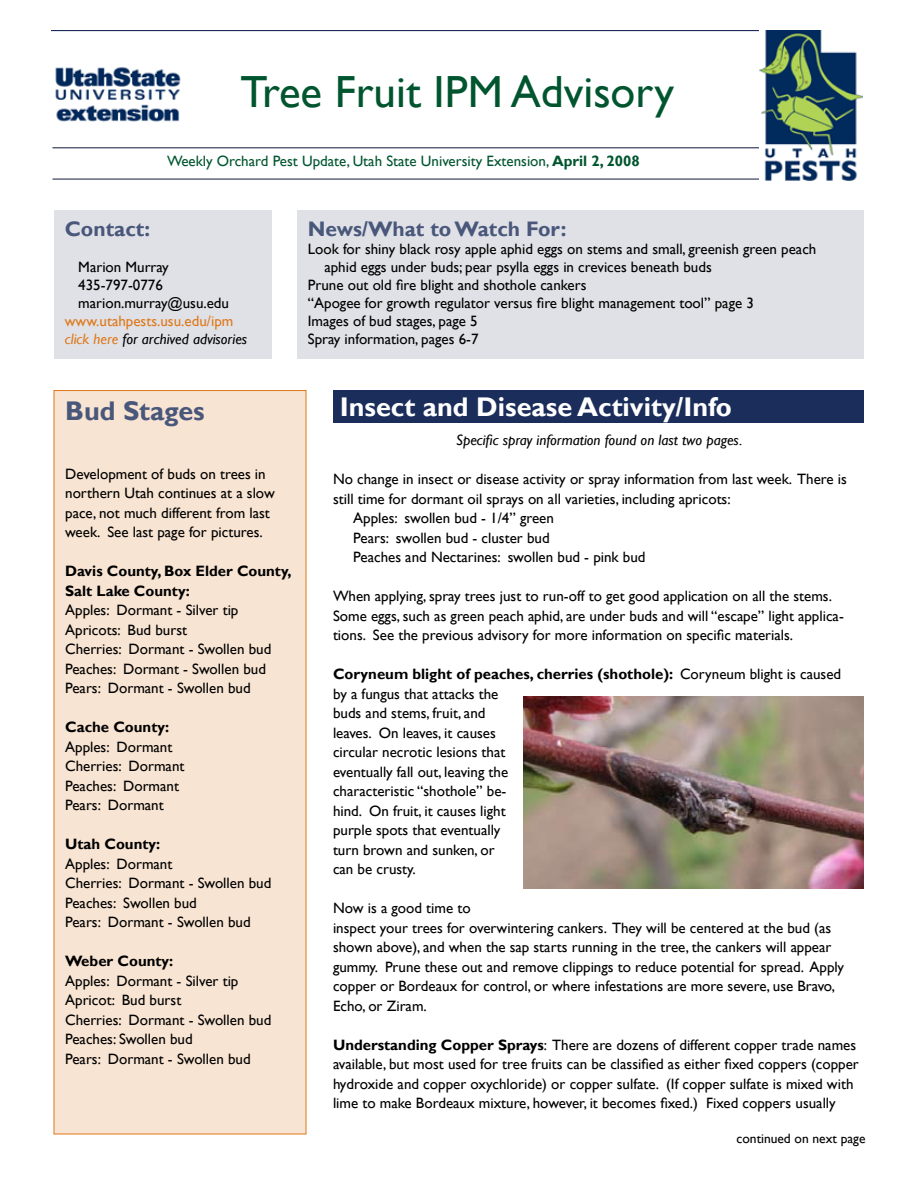
<style>
.page{position:relative;width:918px;height:1188px;background:#fff}
.page>*{position:absolute;margin:0;border:0;box-sizing:border-box;transform-origin:0 0}
.t1{font:45px "Gill Sans";color:#00552f}
.t2{font:700 27px "Gill Sans";color:#fff}
.t3{font:700 27px "Gill Sans";color:#49577b}
.t4{font:700 21px "Gill Sans";color:#49577b}
.t5{font:15px/19.5px "Gill Sans";color:#000}
.t6{font:700 15px/19.5px "Gill Sans";color:#000}
.t7{font:15px "Gill Sans";color:#00552f}
.t8{font:15px/18px "Gill Sans";color:#de791c}
.t9{font:italic 15px "Gill Sans";color:#000}
.t10{font:13.5px "Gill Sans";color:#000}
.s1{font-weight:700}
.s2{font-style:italic}
.s3{font-style:italic;color:#000}
</style>
<div class="page">
<div style="left:54px;top:391px;width:252px;height:743px;background:#f8e4d2"></div>
<hr style="left:52px;top:148px;width:711px;height:1px;background:#0f173c">
<hr style="left:52px;top:179px;width:711px;height:1px;background:#0f173c">
<img style="left:759px;top:31px;width:103px;height:150px">
<hr style="left:51px;top:30px;width:708px;height:1px;background:#1b2d5a">
<div style="left:54px;top:211px;width:218px;height:148px;background:#e0e1e6"></div>
<img style="left:55px;top:67px;width:126px;height:55px">
<div style="left:297px;top:211px;width:567px;height:148px;background:#e0e1e6"></div>
<div style="left:333px;top:390px;width:531px;height:32px;background:#1b2d5a"></div>
<img style="left:524px;top:697px;width:340px;height:191px">
<h1 class="t1" style="left:241px;top:65px;width:435px">Tree Fruit IPM Advisory</h1>
<p class="t7" style="left:167px;top:153px;width:474px">Weekly Orchard Pest Update, Utah State University Extension, <span class="s1">April 2, 2008</span></p>
<h3 class="t4" style="left:65px;top:217px;width:87px">Contact:</h3>
<p class="t5" style="left:78px;top:258px;width:152px;line-height:18px">Marion Murray<br>435-797-0776 marion.murray@usu.edu</p>
<p class="t8" style="left:65px;top:312px;width:184px">www.utahpests.usu.edu/ipm <span class="s2">click here</span> <span class="s3">for archived advisories</span></p>
<h3 class="t4" style="left:308px;top:217px;width:260px">News/What to Watch For:</h3>
<p class="t5" style="left:308px;top:240px;width:510px">Look for shiny black rosy apple aphid eggs on stems and small, greenish green peach</p>
<p class="t5" style="left:324px;top:258px;width:389px">aphid eggs under buds; pear psylla eggs in crevices beneath buds</p>
<p class="t5" style="left:308px;top:276px;width:280px">Prune out old fire blight and shothole cankers</p>
<p class="t5" style="left:308px;top:294px;width:448px">“Apogee for growth regulator versus fire blight management tool” page 3</p>
<p class="t5" style="left:308px;top:312px;width:171px">Images of bud stages, page 5</p>
<p class="t5" style="left:308px;top:330px;width:172px">Spray information, pages 6-7</p>
<h2 class="t3" style="left:65px;top:395px;width:141px">Bud Stages</h2>
<p class="t5" style="left:65px;top:464px;width:211px">Development of buds on trees in northern Utah continues at a slow pace, not much different from last week. See last page for pictures.</p>
<p class="t6" style="left:65px;top:562px;width:228px">Davis County, Box Elder County,<br>Salt Lake County:</p>
<p class="t5" style="left:65px;top:601px;width:208px">Apples: Dormant - Silver tip<br>Apricots: Bud burst<br>Cherries: Dormant - Swollen bud<br>Peaches: Dormant - Swollen bud<br>Pears: Dormant - Swollen bud</p>
<p class="t6" style="left:65px;top:718px;width:105px">Cache County:</p>
<p class="t5" style="left:65px;top:737px;width:121px">Apples: Dormant<br>Cherries: Dormant<br>Peaches: Dormant<br>Pears: Dormant</p>
<p class="t6" style="left:65px;top:835px;width:97px">Utah County:</p>
<p class="t5" style="left:65px;top:854px;width:208px">Apples: Dormant<br>Cherries: Dormant - Swollen bud<br>Peaches: Swollen bud<br>Pears: Dormant - Swollen bud</p>
<p class="t6" style="left:65px;top:952px;width:110px">Weber County:</p>
<p class="t5" style="left:65px;top:971px;width:208px">Apples: Dormant - Silver tip<br>Apricot: Bud burst<br>Cherries: Dormant - Swollen bud<br>Peaches: Swollen bud<br>Pears: Dormant - Swollen bud</p>
<h2 class="t2" style="left:340px;top:390px;width:394px">Insect and Disease Activity/Info</h2>
<p class="t9" style="left:456px;top:432px;width:288px">Specific spray information found on last two pages.</p>
<p class="t5" style="left:333px;top:470px;width:515px">No change in insect or disease activity or spray information from last week. There is</p>
<p class="t5" style="left:333px;top:489px;width:399px">still time for dormant oil sprays on all varieties, including apricots:</p>
<p class="t5" style="left:353px;top:509px;width:202px">Apples: swollen bud - 1/4” green</p>
<p class="t5" style="left:353px;top:528px;width:198px">Pears: swollen bud - cluster bud</p>
<p class="t5" style="left:353px;top:548px;width:294px">Peaches and Nectarines: swollen bud - pink bud</p>
<p class="t5" style="left:333px;top:587px;width:512px">When applying, spray trees just to run-off to get good application on all the stems.<br>Some eggs, such as green peach aphid, are under buds and will “escape” light applica&shy;tions. See the previous advisory for more information on specific materials.</p>
<p class="t5" style="left:333px;top:665px;width:510px"><span class="s1">Coryneum blight of peaches, cherries (shothole):</span> Coryneum blight is caused by a fungus that attacks the<br>buds and stems, fruit, and<br>leaves. On leaves, it causes<br>circular necrotic lesions that<br>eventually fall out, leaving the<br>characteristic “shothole” be-<br>hind. On fruit, it causes light<br>purple spots that eventually<br>turn brown and sunken, or<br>can be crusty.</p>
<p class="t5" style="left:333px;top:899px;width:513px">Now is a good time to<br>inspect your trees for overwintering cankers. They will be centered at the bud (as shown above), and when the sap starts running in the tree, the cankers will appear gummy. Prune these out and remove clippings to reduce potential for spread. Apply copper or Bordeaux for control, or where infestations are more severe, use Bravo, Echo, or Ziram.</p>
<p class="t5" style="left:333px;top:1035px;width:527px"><span class="s1">Understanding Copper Sprays</span>: There are dozens of different copper trade names available, but most used for tree fruits can be classified as either fixed coppers (copper hydroxide and copper oxychloride) or copper sulfate. (If copper sulfate is mixed with lime to make Bordeaux mixture, however, it becomes fixed.) Fixed coppers usually</p>
<p class="t10" style="left:737px;top:1131px;width:130px">continued on next page</p>
</div>
